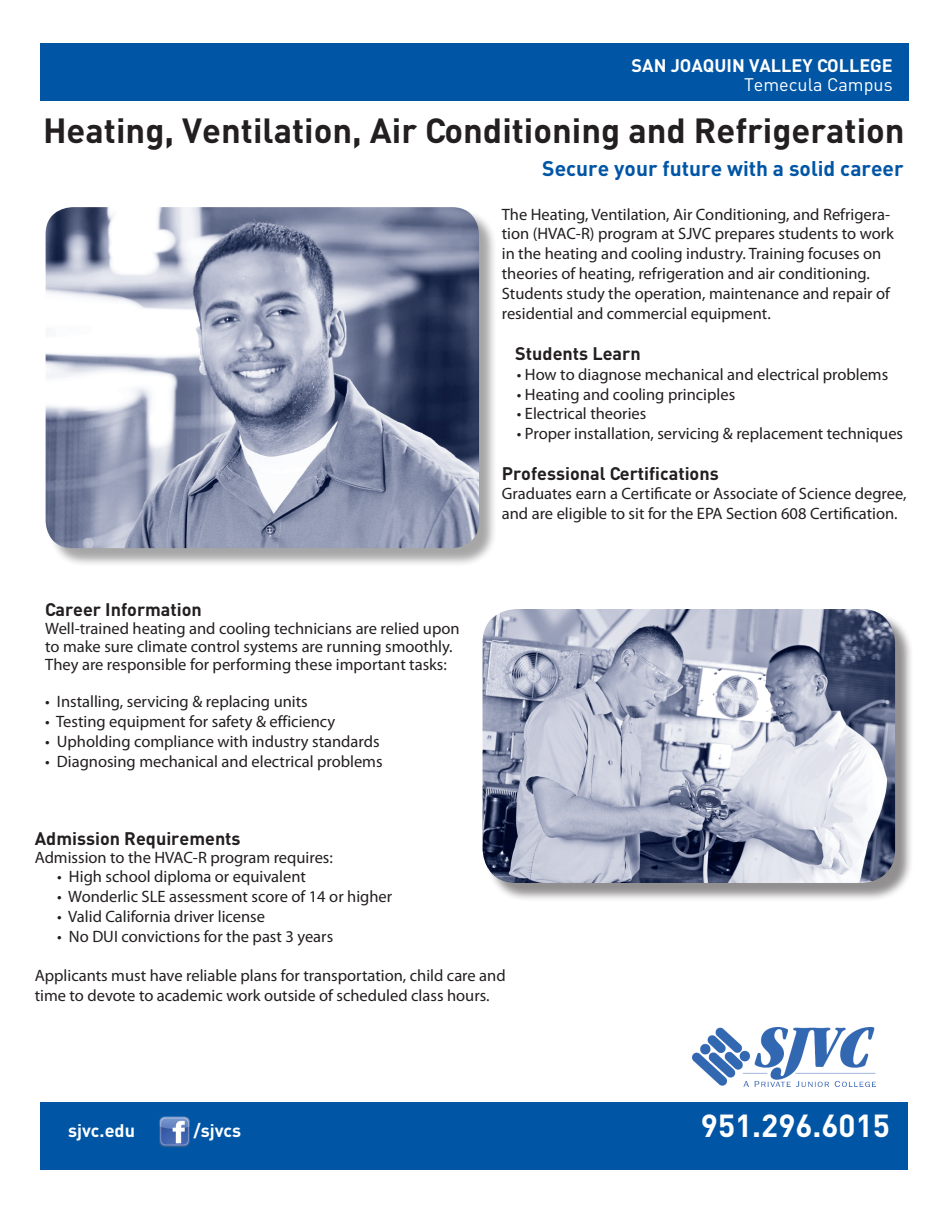
<style>
.page{position:relative;width:945px;height:1215px;background:#fff}
.page>*{position:absolute;margin:0;border:0;box-sizing:border-box;transform-origin:0 0}
.t1{font:700 34.5px "DIN";color:#231f20}
.t2{font:700 31.5px "DIN";color:#fff}
.t3{font:700 21px "DIN";color:#0155a5}
.t4{font:700 18px "DIN";color:#231f20}
.t5{font:700 18px "DIN";color:#fff}
.t6{font:18px "DIN";color:#fff}
.t7{font:16.5px/19.8px "Myriad Pro";color:#231f20}
</style>
<div class="page">
<div style="left:40px;top:44px;width:869px;height:57px;background:#0155a5"></div>
<img style="left:692px;top:1027px;width:184px;height:59px">
<div style="left:40px;top:1102px;width:868px;height:68px;background:#0155a5"></div>
<div style="left:48px;top:209px;width:450px;height:358px;background:#231f20;opacity:.4"></div>
<img style="left:46px;top:207px;width:433px;height:341px">
<div style="left:485px;top:611px;width:429px;height:291px;background:#231f20;opacity:.5"></div>
<img style="left:483px;top:609px;width:412px;height:274px">
<img style="left:160px;top:1116px;width:29px;height:31px">
<p class="t5" style="left:632px;top:53px;width:263px">SAN JOAQUIN VALLEY COLLEGE</p>
<p class="t6" style="left:744px;top:73px;width:150px">Temecula Campus</p>
<h1 class="t1" style="left:43px;top:108px;width:863px">Heating, Ventilation, Air Conditioning and Refrigeration</h1>
<p class="t4" style="left:45px;top:597px;width:158px">Career Information</p>
<p class="t7" style="left:45px;top:619px;width:416px;line-height:18px">Well-trained heating and cooling technicians are relied upon to make sure climate control systems are running smoothly.<br>They are responsible for performing these important tasks:</p>
<p class="t7" style="left:45px;top:692px;width:264px">• Installing, servicing &amp; replacing units</p>
<p class="t7" style="left:45px;top:712px;width:292px">• Testing equipment for safety &amp; efficiency</p>
<p class="t7" style="left:45px;top:732px;width:336px">• Upholding compliance with industry standards</p>
<p class="t7" style="left:45px;top:752px;width:339px">• Diagnosing mechanical and electrical problems</p>
<p class="t3" style="left:542px;top:155px;width:363px">Secure your future with a solid career</p>
<p class="t7" style="left:502px;top:204px;width:394px">The Heating, Ventilation, Air Conditioning, and Refrigera&shy;tion (HVAC-R) program at SJVC prepares students to work in the heating and cooling industry. Training focuses on theories of heating, refrigeration and air conditioning.<br>Students study the operation, maintenance and repair of residential and commercial equipment.</p>
<p class="t4" style="left:515px;top:342px;width:127px">Students Learn</p>
<p class="t7" style="left:517px;top:365px;width:373px">• How to diagnose mechanical and electrical problems</p>
<p class="t7" style="left:517px;top:384px;width:220px">• Heating and cooling principles</p>
<p class="t7" style="left:517px;top:404px;width:131px">• Electrical theories</p>
<p class="t7" style="left:517px;top:424px;width:388px">• Proper installation, servicing &amp; replacement techniques</p>
<p class="t4" style="left:502px;top:461px;width:218px">Professional Certifications</p>
<p class="t7" style="left:502px;top:484px;width:406px">Graduates earn a Certificate or Associate of Science degree, and are eligible to sit for the EPA Section 608 Certification.</p>
<p class="t4" style="left:35px;top:826px;width:207px">Admission Requirements</p>
<p class="t7" style="left:35px;top:848px;width:300px">Admission to the HVAC-R program requires:</p>
<p class="t7" style="left:57px;top:867px;width:250px">• High school diploma or equivalent</p>
<p class="t7" style="left:57px;top:887px;width:337px">• Wonderlic SLE assessment score of 14 or higher</p>
<p class="t7" style="left:57px;top:907px;width:209px">• Valid California driver license</p>
<p class="t7" style="left:57px;top:927px;width:277px">• No DUI convictions for the past 3 years</p>
<p class="t7" style="left:35px;top:966px;width:472px">Applicants must have reliable plans for transportation, child care and time to devote to academic work outside of scheduled class hours.</p>
<p class="t5" style="left:68px;top:1119px;width:68px">sjvc.edu</p>
<p class="t5" style="left:193px;top:1119px;width:49px">/sjvcs</p>
<h2 class="t2" style="left:701px;top:1105px;width:191px">951.296.6015</h2>
</div>
